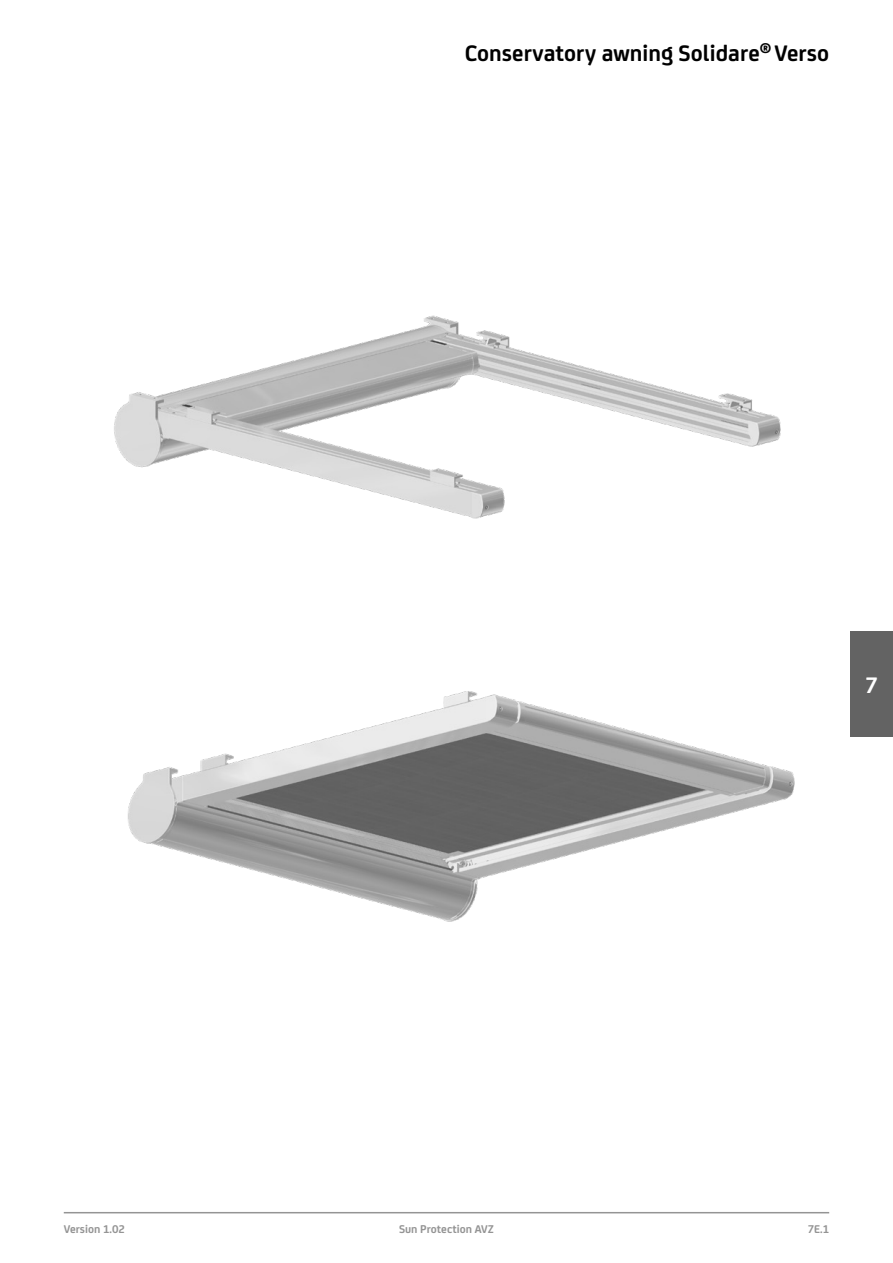
<style>
.page{position:relative;width:893px;height:1263px;background:#fff}
.page>*{position:absolute;margin:0;border:0;box-sizing:border-box;transform-origin:0 0}
.t1{font:700 24px "FS Joey";color:#000}
.t2{font:700 24px "FS Joey";color:#fff}
.t3{font:700 12px "FS Joey";color:#949494}
</style>
<div class="page">
<hr style="left:64px;top:1212px;width:765px;height:1px;background:#949494">
<div style="left:850px;top:631px;width:43px;height:106px;background:#636363"></div>
<img style="left:114px;top:315px;width:667px;height:204px">
<img style="left:128px;top:691px;width:667px;height:231px">
<p class="t1" style="left:465px;top:35px;width:366px">Conservatory awning Solidare<sup>®</sup> Verso</p>
<p class="t2" style="left:865px;top:667px;width:14px">7</p>
<p class="t3" style="left:64px;top:1220px;width:63px">Version 1.02</p>
<p class="t3" style="left:399px;top:1220px;width:96px">Sun Protection AVZ</p>
<p class="t3" style="left:808px;top:1220px;width:23px">7E.1</p>
</div>
